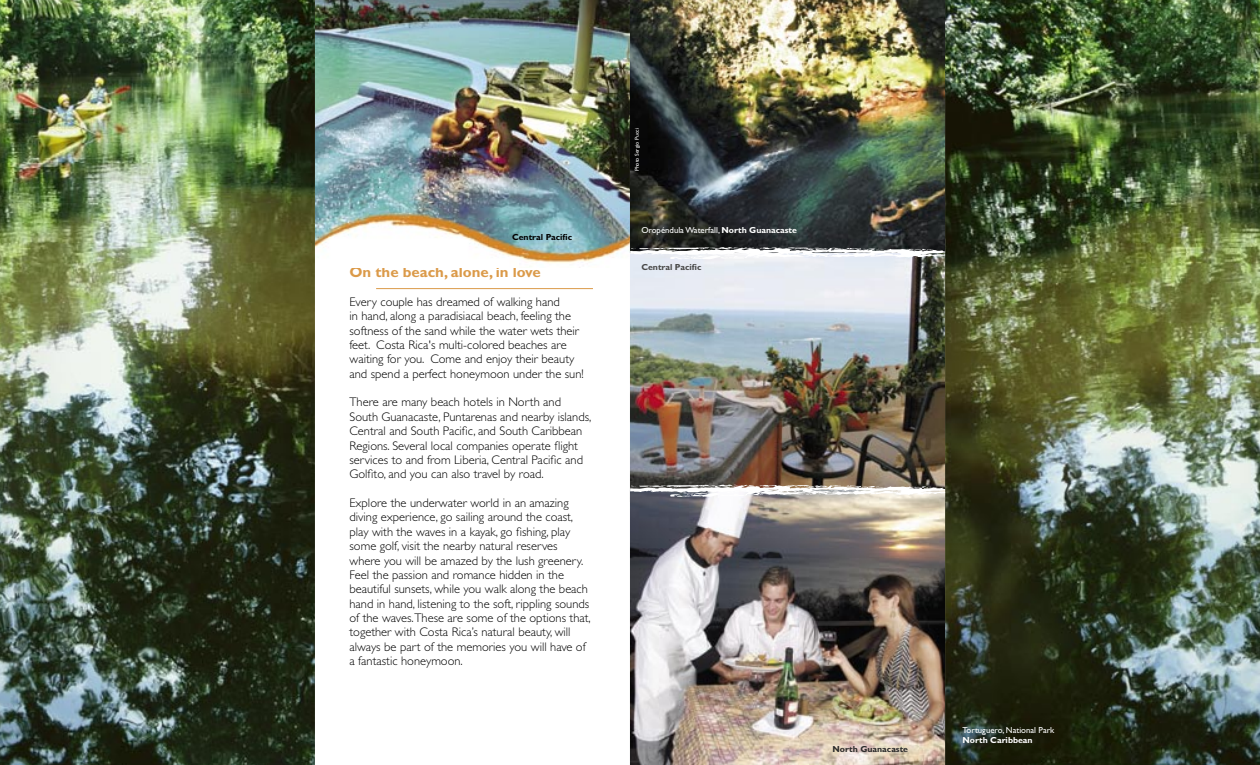
<style>
.page{position:relative;width:1260px;height:765px;background:#fff}
.page>*{position:absolute;margin:0;border:0;box-sizing:border-box;transform-origin:0 0}
.t1{font:700 15px "Gill Sans";color:#db9a49}
.t2{font:300 12.5px/14.4px "Gill Sans";color:#000}
.t3{font:8.75px "Gill Sans";color:#fff}
.t4{font:700 8.75px "Gill Sans";color:#2a2a2a}
.t5{font:700 8.75px "Gill Sans";color:#000}
.t6{font:700 8.75px "Gill Sans";color:#fff}
.t7{font:700 8.75px "Gill Sans";color:#484848}
.t8{font:5.62px "Gill Sans";color:#fff}
.s1{font-weight:700}
</style>
<div class="page">
<hr style="left:376px;top:288px;width:217px;height:1px;background:#db9a49">
<img style="left:945px;top:0;width:315px;height:765px">
<img style="left:315px;top:0;width:315px;height:263px">
<img style="left:630px;top:260px;width:315px;height:225px">
<img style="left:0;top:0;width:315px;height:765px">
<img style="left:630px;top:0;width:315px;height:247px">
<img style="left:630px;top:498px;width:315px;height:267px">
<svg style="left:630px;top:247px;width:316px;height:13px"></svg>
<svg style="left:630px;top:485px;width:316px;height:13px"></svg>
<p class="t5" style="left:512px;top:232px;width:62px">Central Pacific</p>
<p class="t1" style="left:350px;top:263px;width:193px">On the beach, alone, in love</p>
<p class="t2" style="left:350px;top:294px;width:236px">Every couple has dreamed of walking hand<br>in hand, along a paradisiacal beach, feeling the softness of the sand while the water wets their feet. Costa Rica's multi-colored beaches are waiting for you. Come and enjoy their beauty and spend a perfect honeymoon under the sun!</p>
<p class="t2" style="left:350px;top:395px;width:243px">There are many beach hotels in North and South Guanacaste, Puntarenas and nearby islands, Central and South Pacific, and South Caribbean Regions. Several local companies operate flight services to and from Liberia, Central Pacific and Golfito, and you can also travel by road.</p>
<p class="t2" style="left:350px;top:496px;width:243px">Explore the underwater world in an amazing diving experience, go sailing around the coast, play with the waves in a kayak, go fishing, play some golf, visit the nearby natural reserves where you will be amazed by the lush greenery.<br>Feel the passion and romance hidden in the beautiful sunsets, while you walk along the beach hand in hand, listening to the soft, rippling sounds of the waves.These are some of the options that, together with Costa Rica’s natural beauty, will always be part of the memories you will have of a fantastic honeymoon.</p>
<p class="t8" style="left:634px;top:171px;width:44px;rotate:-90deg">Photo Sergio Pucci</p>
<p class="t3" style="left:641px;top:225px;width:157px">Oropéndula Waterfall, <span class="s1">North Guanacaste</span></p>
<p class="t7" style="left:641px;top:262px;width:62px">Central Pacific</p>
<p class="t4" style="left:833px;top:744px;width:77px">North Guanacaste</p>
<p class="t3" style="left:963px;top:725px;width:93px">Tortuguero, National Park</p>
<p class="t6" style="left:963px;top:735px;width:72px">North Caribbean</p>
</div>
